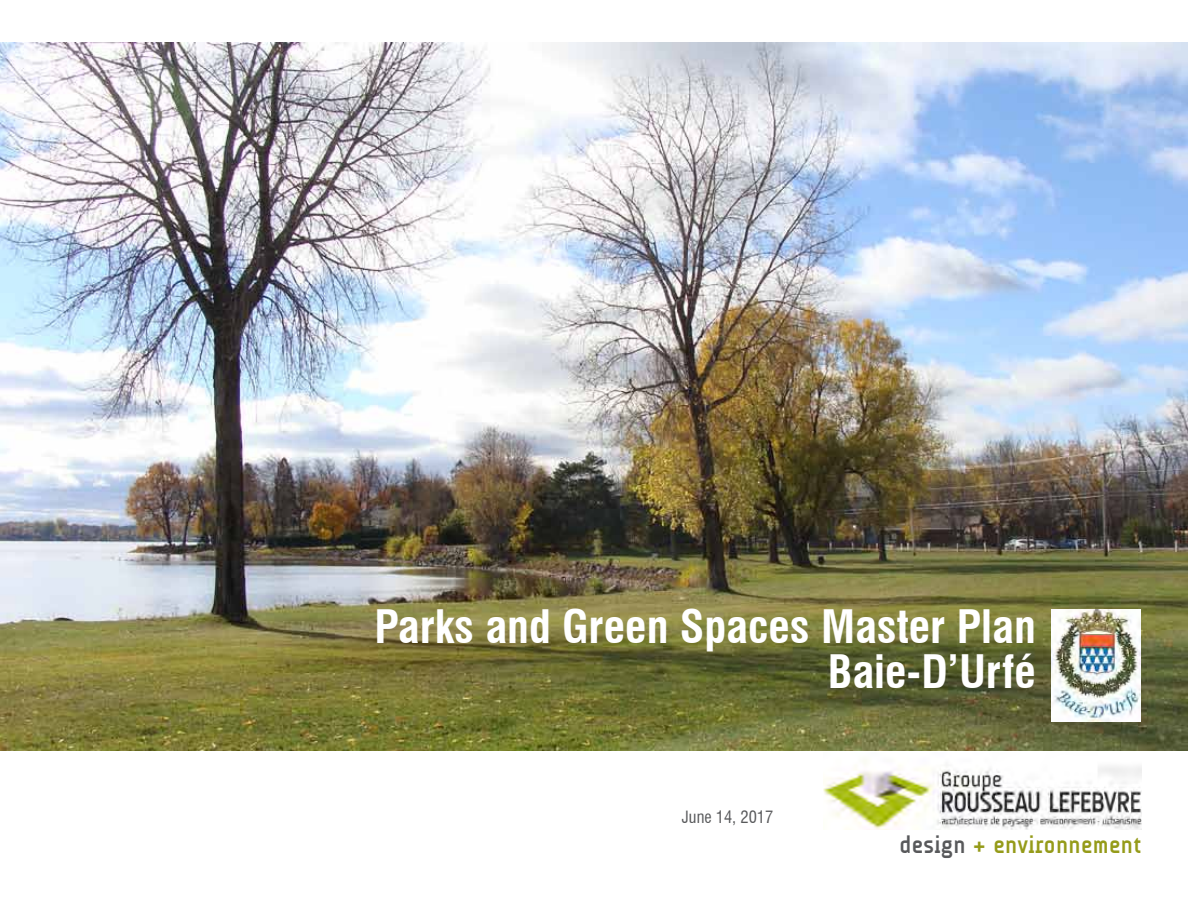
<style>
.page{position:relative;width:1188px;height:918px;background:#fff}
.page>*{position:absolute;margin:0;border:0;box-sizing:border-box;transform-origin:0 0}
.t1{font:700 condensed 45px/45px "Swiss 721 BT";color:#fff;text-align:right}
.t2{font:700 24px "A Udimat";letter-spacing:.02em;color:#959b19}
.t3{font:condensed 16.5px "Swiss 721 BT";color:#58595b}
.s1{color:#58595b}
</style>
<div class="page">
<img style="left:0;top:43px;width:1188px;height:708px">
<img style="left:823px;top:760px;width:318px;height:70px">
<img style="left:1052px;top:609px;width:88px;height:112px">
<p class="t1" style="left:375px;top:605px;width:663px">Parks and Green Spaces Master Plan<br>Baie-D’Urfé</p>
<p class="t3" style="left:682px;top:807px;width:93px">June 14, 2017</p>
<p class="t2" style="left:899px;top:832px;width:243px"><span class="s1">design</span> + environnement</p>
</div>
